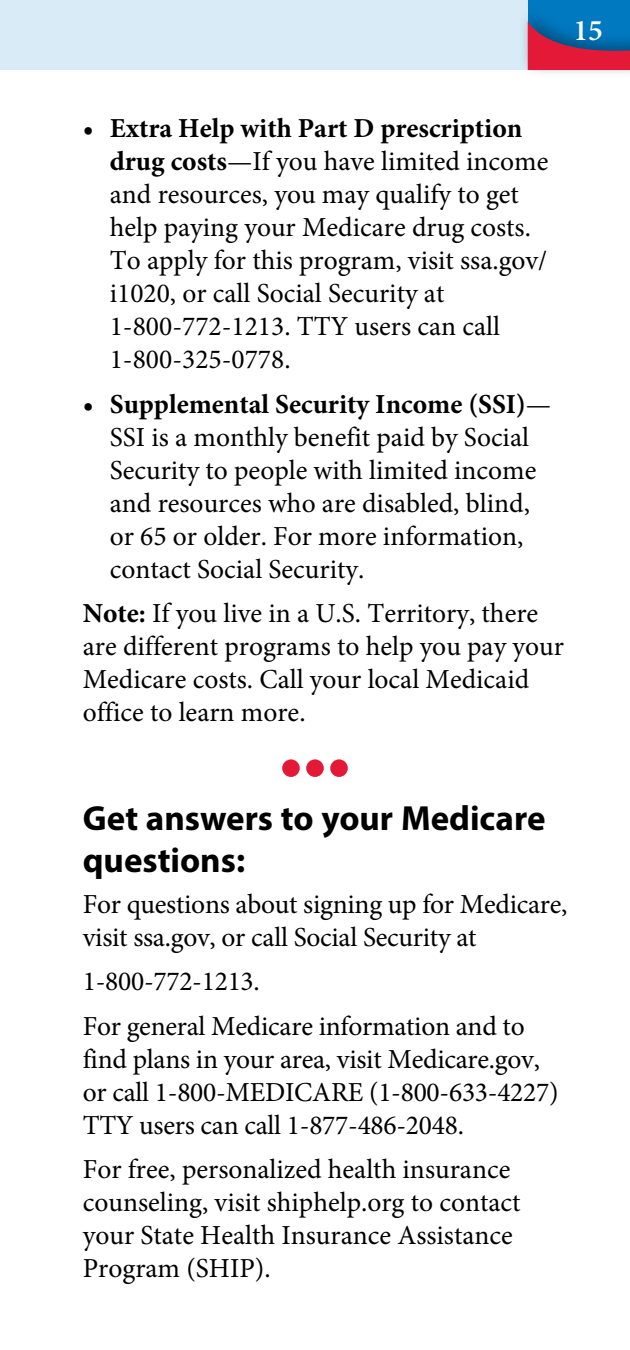
<style>
.page{position:relative;width:630px;height:1350px;background:#fff}
.page>*{position:absolute;margin:0;border:0;box-sizing:border-box;transform-origin:0 0}
.t1{font:700 35px/42px "Myriad Pro";color:#000}
.t2{font:600 30px "Minion Pro";color:#fff}
.ACCR__body_text{font:27.5px/33px "Minion Pro";color:#000}
.s1{font-weight:700}
</style>
<div class="page">
<div style="left:0;top:0;width:630px;height:70px;background:#d9ebf6"></div>
<div style="left:528px;top:0;width:102px;height:68px;background:#0079c1"></div>
<div style="left:518px;top:5px;width:112px;height:74px;background:#000;opacity:.35"></div>
<svg style="left:528px;top:21px;width:102px;height:49px"></svg>
<div style="left:282px;top:759px;width:18px;height:18px;background:#e31937;border-radius:50%"></div>
<div style="left:306px;top:759px;width:18px;height:18px;background:#e31937;border-radius:50%"></div>
<div style="left:330px;top:759px;width:18px;height:18px;background:#e31937;border-radius:50%"></div>
<p class="t2" style="left:574px;top:10px;width:31px">15</p>
<p class="ACCR__body_text" style="left:110px;top:112px;width:440px;text-indent:-27px"><span class="s1">• Extra Help with Part D prescription drug costs</span>—If you have limited income and resources, you may qualify to get help paying your Medicare drug costs.<br>To apply for this program, visit ssa.gov/ i1020, or call Social Security at 1-800-772-1213. TTY users can call 1-800-325-0778.</p>
<p class="ACCR__body_text" style="left:110px;top:388px;width:443px;text-indent:-27px"><span class="s1">• Supplemental Security Income (SSI)</span>— SSI is a monthly benefit paid by Social Security to people with limited income and resources who are disabled, blind, or 65 or older. For more information, contact Social Security.</p>
<p class="ACCR__body_text" style="left:83px;top:597px;width:483px"><span class="s1">Note:</span> If you live in a U.S. Territory, there are different programs to help you pay your Medicare costs. Call your local Medicaid office to learn more.</p>
<p class="t1" style="left:83px;top:797px;width:464px">Get answers to your Medicare questions:</p>
<p class="ACCR__body_text" style="left:83px;top:888px;width:486px">For questions about signing up for Medicare, visit ssa.gov, or call Social Security at</p>
<p class="ACCR__body_text" style="left:83px;top:965px;width:178px">1-800-772-1213.</p>
<p class="ACCR__body_text" style="left:83px;top:1009px;width:477px">For general Medicare information and to find plans in your area, visit Medicare.gov, or call 1-800-MEDICARE (1-800-633-4227)<br>TTY users can call 1-877-486-2048.</p>
<p class="ACCR__body_text" style="left:83px;top:1153px;width:439px">For free, personalized health insurance counseling, visit shiphelp.org to contact your State Health Insurance Assistance Program (SHIP).</p>
</div>
